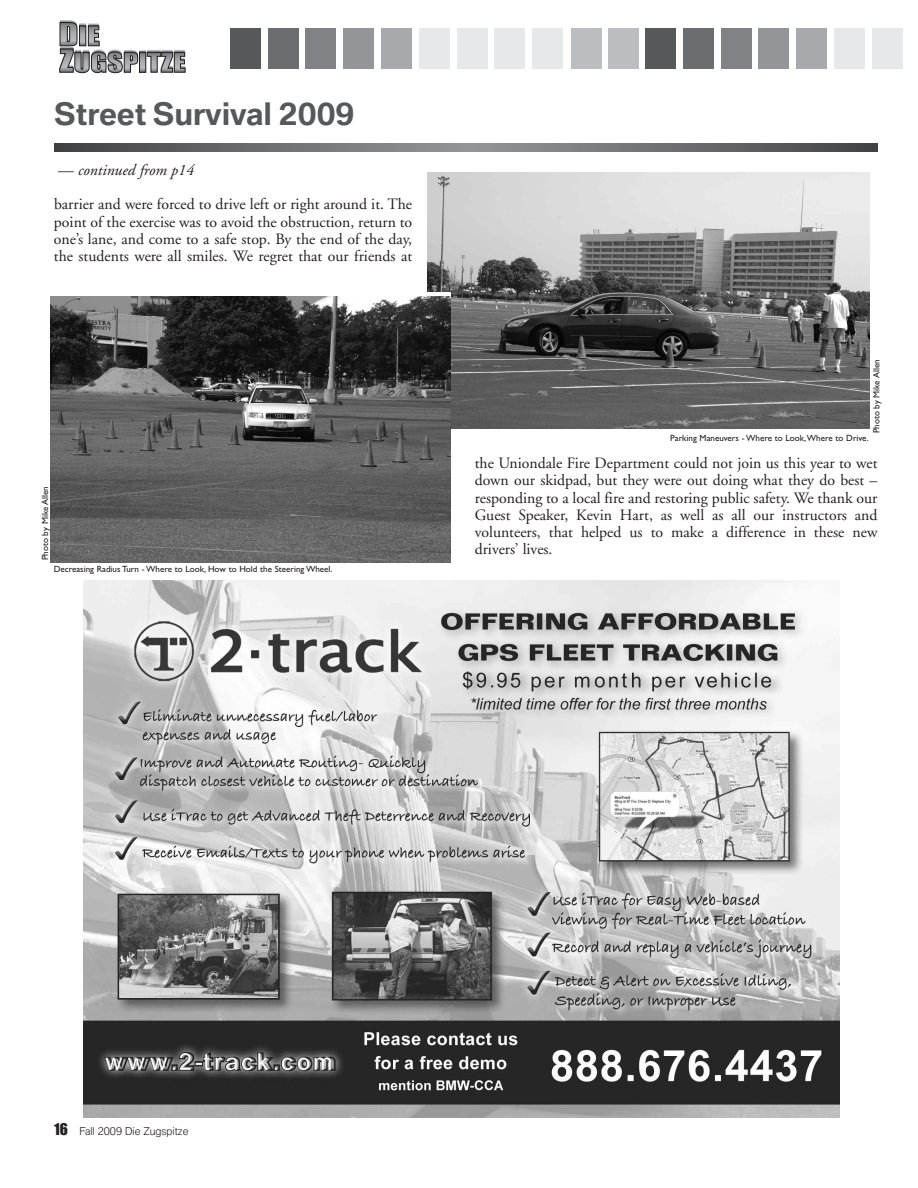
<style>
.page{position:relative;width:918px;height:1188px;background:#fff}
.page>*{position:absolute;margin:0;border:0;box-sizing:border-box;transform-origin:0 0}
.t1{font:700 30px "BMW Type";color:#57585a}
.t2{font:15.75px/17.2px "Adobe Garamond";color:#231f20;text-align:justify}
.t3{font:italic 15.75px "Adobe Garamond";color:#231f20}
.t4{font:300 10.5px "BMW Type";color:#231f20}
.t5{font:9px "Gill Sans";color:#231f20}
.s1{font-style:normal}
.s2{font-family:"Impact";font-weight:400;font-size:15px}
</style>
<div class="page">
<div style="left:230px;top:28px;width:30px;height:41px;background:#57585a"></div>
<div style="left:268px;top:28px;width:30px;height:41px;background:#6c6d70"></div>
<div style="left:306px;top:28px;width:30px;height:41px;background:#808285"></div>
<div style="left:344px;top:28px;width:30px;height:41px;background:#939598"></div>
<div style="left:381px;top:28px;width:30px;height:41px;background:#a8a9ad"></div>
<div style="left:419px;top:28px;width:30px;height:41px;background:#e7e8e9"></div>
<div style="left:457px;top:28px;width:30px;height:41px;background:#e7e8e9"></div>
<div style="left:495px;top:28px;width:30px;height:41px;background:#e7e8e9"></div>
<div style="left:533px;top:28px;width:30px;height:41px;background:#e7e8e9"></div>
<div style="left:608px;top:28px;width:30px;height:41px;background:#bcbdc0"></div>
<div style="left:645px;top:28px;width:30px;height:41px;background:#57585a"></div>
<div style="left:683px;top:28px;width:30px;height:41px;background:#6c6d70"></div>
<div style="left:721px;top:28px;width:30px;height:41px;background:#808285"></div>
<div style="left:759px;top:28px;width:30px;height:41px;background:#939598"></div>
<div style="left:797px;top:28px;width:30px;height:41px;background:#a8a9ad"></div>
<div style="left:834px;top:28px;width:30px;height:41px;background:#e7e8e9"></div>
<div style="left:872px;top:28px;width:30px;height:41px;background:#e7e8e9"></div>
<div style="left:140px;top:50px;width:6px;height:20px;background:#d1d2d4"></div>
<div style="left:140px;top:51px;width:6px;height:20px;background:#717275"></div>
<svg style="left:59px;top:20px;width:80px;height:53px"></svg>
<svg style="left:141px;top:54px;width:3px;height:17px"></svg>
<div style="left:139px;top:52px;width:7px;height:21px;border:1px solid #231f20"></div>
<svg style="left:146px;top:49px;width:40px;height:24px"></svg>
<div style="left:571px;top:28px;width:30px;height:41px;background:#bcbdc0"></div>
<svg style="left:54px;top:143px;width:824px;height:9px;background:#6b6c6f"></svg>
<img style="left:427px;top:172px;width:442px;height:256px">
<div style="left:51px;top:293px;width:400px;height:274px;background:#fff"></div>
<img style="left:51px;top:297px;width:400px;height:266px">
<img style="left:83px;top:580px;width:756px;height:537px">
<h1 class="t1" style="left:54px;top:102px;width:302px">Street Survival 2009</h1>
<p class="t3" style="left:58px;top:163px;width:138px"><span class="s1">—</span> continued from p14</p>
<p class="t2" style="left:54px;top:197px;width:360px">barrier and were forced to drive left or right around it. The point of the exercise was to avoid the obstruction, return to one’s lane, and come to a safe stop. By the end of the day, the students were all smiles. We regret that our friends at</p>
<p class="t5" style="left:42px;top:560px;width:75px;rotate:-90deg">Photo by Mike Allen</p>
<p class="t5" style="left:54px;top:566px;width:280px">Decreasing Radius Turn - Where to Look, How to Hold the Steering Wheel.</p>
<p class="t5" style="left:873px;top:433px;width:75px;rotate:-90deg">Photo by Mike Allen</p>
<p class="t5" style="left:670px;top:435px;width:200px">Parking Maneuvers - Where to Look,Where to Drive.</p>
<p class="t2" style="left:475px;top:456px;width:404px">the Uniondale Fire Department could not join us this year to wet down our skidpad, but they were out doing what they do best – responding to a local fire and restoring public safety. We thank our Guest Speaker, Kevin Hart, as well as all our instructors and volunteers, that helped us to make a difference in these new drivers’ lives.</p>
<p class="t4" style="left:54px;top:1127px;width:136px"><span class="s2">16</span> Fall 2009 Die Zugspitze</p>
</div>
